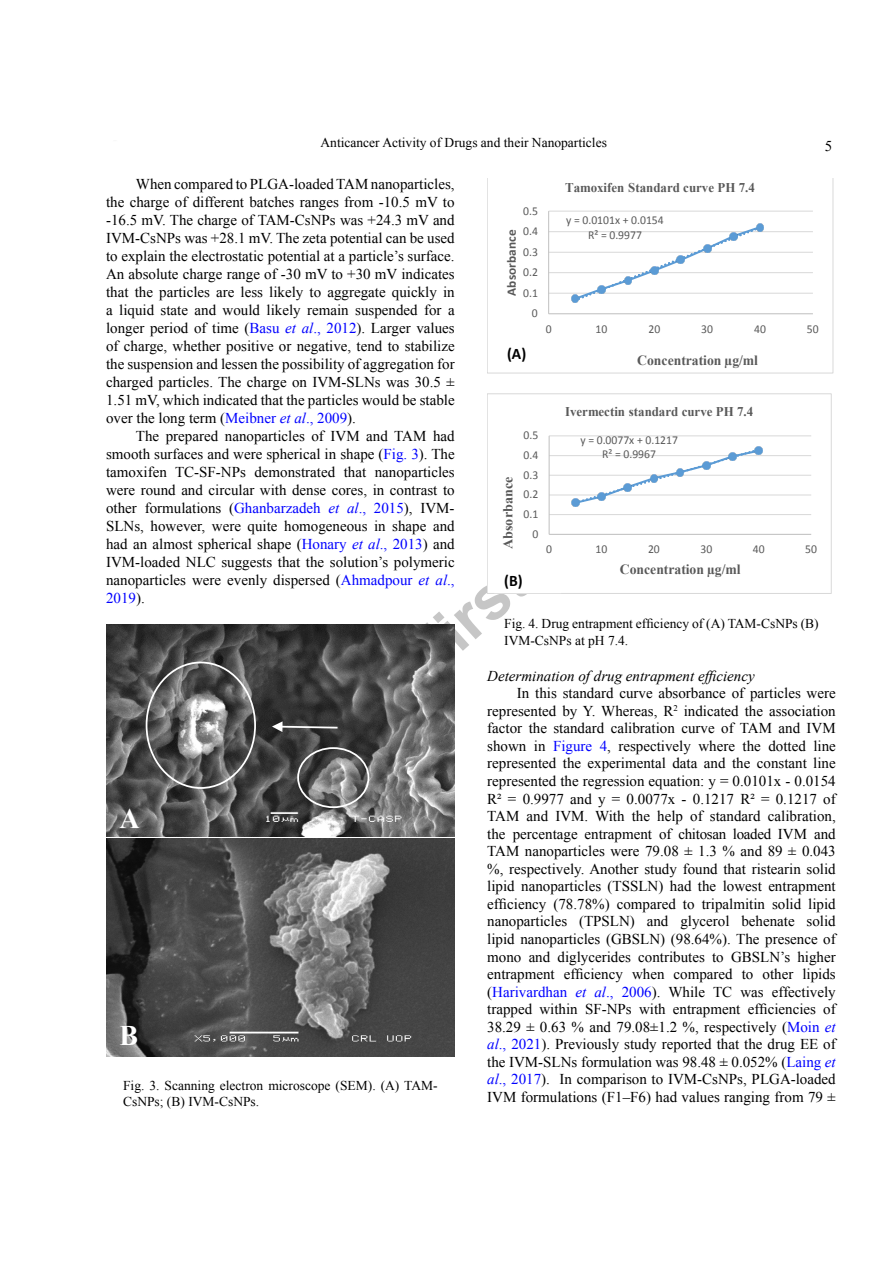
<style>
.page{position:relative;width:893px;height:1263px;background:#fff}
.page>*{position:absolute;margin:0;border:0;box-sizing:border-box;transform-origin:0 0}
.t1{font:700 28.35px "Times New Roman";color:#fff}
.t2{font:700 16.05px "Calibri";color:#000}
.t3{font:15px/17.5px "Times New Roman";color:#000;text-align:justify}
.t4{font:italic 15px "Times New Roman";color:#000}
.t5{font:700 14.1px "Times New Roman";color:#595959}
.t6{font:700 13.65px "Times New Roman";color:#595959}
.t7{font:13.5px/16.2px "Times New Roman";color:#000}
.t8{font:700 13.35px "Times New Roman";color:#595959}
.t9{font:700 12.9px "Calibri";letter-spacing:.005em;color:#595959}
.t10{font:12px/14.9px "Calibri";color:#595959;text-align:center}
.s1{color:#00f}
.s2{font-style:italic;color:#00f}
</style>
<div class="page">
<img style="left:106px;top:624px;width:348px;height:212px">
<div style="left:146px;top:662px;width:110px;height:127px;border:2px solid #fff;border-radius:50%"></div>
<svg style="left:272px;top:721px;width:67px;height:11px"></svg>
<div style="left:297px;top:747px;width:72px;height:61px;border:2px solid #fff;border-radius:50%"></div>
<img style="left:106px;top:838px;width:349px;height:218px">
<svg style="left:487px;top:179px;width:346px;height:195px"></svg>
<div style="left:498px;top:339px;width:52px;height:24px;background:#fff"></div>
<hr style="left:549px;top:514px;width:262px;height:1px;background:#d9d9d9">
<hr style="left:549px;top:494px;width:262px;height:1px;background:#d9d9d9">
<hr style="left:549px;top:475px;width:262px;height:1px;background:#d9d9d9">
<hr style="left:549px;top:455px;width:262px;height:1px;background:#d9d9d9">
<hr style="left:549px;top:435px;width:262px;height:1px;background:#d9d9d9">
<hr style="left:549px;top:436px;width:1px;height:98px;background:#bfbfbf">
<hr style="left:549px;top:534px;width:262px;height:1px;background:#bfbfbf">
<svg style="left:571px;top:447px;width:192px;height:60px"></svg>
<div style="left:487px;top:394px;width:345px;height:200px;border:1px solid #d9d9d9"></div>
<p class="t7" style="left:320px;top:134px;width:288px">Anticancer Activity of Drugs and their Nanoparticles</p>
<p class="t3" style="left:825px;top:137px;width:9px">5</p>
<p class="t3" style="left:106px;top:175px;width:350px;line-height:18px;text-indent:30px">When compared to PLGA-loaded TAM nanoparticles, the charge of different batches ranges from -10.5 mV to -16.5 mV. The charge of TAM-CsNPs was +24.3 mV and IVM-CsNPs was +28.1 mV. The zeta potential can be used to explain the electrostatic potential at a particle’s surface.<br>An absolute charge range of -30 mV to +30 mV indicates that the particles are less likely to aggregate quickly in a liquid state and would likely remain suspended for a longer period of time (<span class="s1">Basu</span> <span class="s2">et al</span><span class="s1">., 2012</span>). Larger values of charge, whether positive or negative, tend to stabilize the suspension and lessen the possibility of aggregation for charged particles. The charge on IVM-SLNs was 30.5 ± 1.51 mV, which indicated that the particles would be stable over the long term (<span class="s1">Meibner</span> <span class="s2">et al</span><span class="s1">., 2009</span>).</p>
<p class="t3" style="left:106px;top:427px;width:350px;line-height:18px;text-indent:30px">The prepared nanoparticles of IVM and TAM had smooth surfaces and were spherical in shape (<span class="s1">Fig. 3</span>). The tamoxifen TC-SF-NPs demonstrated that nanoparticles were round and circular with dense cores, in contrast to other formulations (<span class="s1">Ghanbarzadeh</span> <span class="s2">et al</span><span class="s1">., 2015</span>), IVM-SLNs, however, were quite homogeneous in shape and had an almost spherical shape (<span class="s1">Honary</span> <span class="s2">et al</span><span class="s1">., 2013</span>) and IVM-loaded NLC suggests that the solution’s polymeric nanoparticles were evenly dispersed (<span class="s1">Ahmadpour</span> <span class="s2">et al</span><span class="s1">., 2019</span>).</p>
<p class="t8" style="left:565px;top:178px;width:191px">Tamoxifen Standard curve PH 7.4</p>
<p class="t10" style="left:523px;top:203px;width:16px">0.5</p>
<p class="t10" style="left:566px;top:212px;width:99px">y = 0.0101x + 0.0154<br>R² = 0.9977</p>
<p class="t10" style="left:523px;top:223px;width:16px">0.4</p>
<p class="t9" style="left:503px;top:296px;width:67px;rotate:-90deg">Absorbance</p>
<p class="t10" style="left:523px;top:244px;width:16px">0.3</p>
<p class="t10" style="left:523px;top:264px;width:16px">0.2</p>
<p class="t10" style="left:523px;top:285px;width:16px">0.1</p>
<p class="t10" style="left:532px;top:305px;width:7px">0</p>
<p class="t10" style="left:546px;top:321px;width:7px">0</p>
<p class="t10" style="left:596px;top:321px;width:13px">10</p>
<p class="t10" style="left:648px;top:321px;width:13px">20</p>
<p class="t10" style="left:701px;top:321px;width:13px">30</p>
<p class="t10" style="left:754px;top:321px;width:13px">40</p>
<p class="t10" style="left:807px;top:321px;width:13px">50</p>
<p class="t2" style="left:507px;top:344px;width:21px">(A)</p>
<p class="t5" style="left:637px;top:351px;width:122px">Concentration µg/ml</p>
<p class="t8" style="left:565px;top:403px;width:190px">Ivermectin standard curve PH 7.4</p>
<p class="t10" style="left:523px;top:427px;width:16px">0.5</p>
<p class="t10" style="left:580px;top:432px;width:99px">y = 0.0077x + 0.1217<br>R² = 0.9967</p>
<p class="t10" style="left:523px;top:447px;width:16px">0.4</p>
<p class="t10" style="left:523px;top:467px;width:16px">0.3</p>
<p class="t6" style="left:498px;top:549px;width:74px;rotate:-90deg">Absorbance</p>
<p class="t10" style="left:523px;top:486px;width:16px">0.2</p>
<p class="t10" style="left:523px;top:506px;width:16px">0.1</p>
<p class="t10" style="left:532px;top:526px;width:7px">0</p>
<p class="t10" style="left:546px;top:541px;width:7px">0</p>
<p class="t10" style="left:596px;top:541px;width:13px">10</p>
<p class="t10" style="left:648px;top:541px;width:13px">20</p>
<p class="t10" style="left:700px;top:541px;width:13px">30</p>
<p class="t10" style="left:753px;top:541px;width:13px">40</p>
<p class="t10" style="left:805px;top:541px;width:13px">50</p>
<p class="t5" style="left:620px;top:559px;width:122px">Concentration µg/ml</p>
<p class="t2" style="left:504px;top:571px;width:20px">(B)</p>
<p class="t7" style="left:504px;top:616px;width:316px">Fig. 4. Drug entrapment efficiency of (A) TAM-CsNPs (B)<br>IVM-CsNPs at pH 7.4.</p>
<p class="t4" style="left:487px;top:665px;width:269px">Determination of drug entrapment efficiency</p>
<p class="t3" style="left:487px;top:684px;width:350px;text-indent:30px">In this standard curve absorbance of particles were represented by Y. Whereas, R<sup>2</sup> indicated the association factor the standard calibration curve of TAM and IVM shown in <span class="s1">Figure 4</span>, respectively where the dotted line represented the experimental data and the constant line represented the regression equation: y = 0.0101x - 0.0154<br>R² = 0.9977 and y = 0.0077x - 0.1217 R² = 0.1217 of TAM and IVM. With the help of standard calibration, the percentage entrapment of chitosan loaded IVM and TAM nanoparticles were 79.08 ± 1.3 % and 89 ± 0.043 %, respectively. Another study found that ristearin solid lipid nanoparticles (TSSLN) had the lowest entrapment efficiency (78.78%) compared to tripalmitin solid lipid nanoparticles (TPSLN) and glycerol behenate solid lipid nanoparticles (GBSLN) (98.64%). The presence of mono and diglycerides contributes to GBSLN’s higher entrapment efficiency when compared to other lipids (<span class="s1">Harivardhan</span> <span class="s2">et al</span><span class="s1">., 2006</span>). While TC was effectively trapped within SF-NPs with entrapment efficiencies of 38.29 ± 0.63 % and 79.08±1.2 %, respectively (<span class="s1">Moin</span> <span class="s2">et al</span><span class="s1">., 2021</span>). Previously study reported that the drug EE of the IVM-SLNs formulation was 98.48 ± 0.052% (<span class="s1">Laing</span> <span class="s2">et al</span><span class="s1">., 2017</span>). In comparison to IVM-CsNPs, PLGA-loaded IVM formulations (F1–F6) had values ranging from 79 ±</p>
<h1 class="t1" style="left:120px;top:799px;width:22px">A</h1>
<h1 class="t1" style="left:120px;top:1016px;width:20px">B</h1>
<p class="t7" style="left:123px;top:1077px;width:316px">Fig. 3. Scanning electron microscope (SEM). (A) TAM-<br>CsNPs; (B) IVM-CsNPs.</p>
</div>
